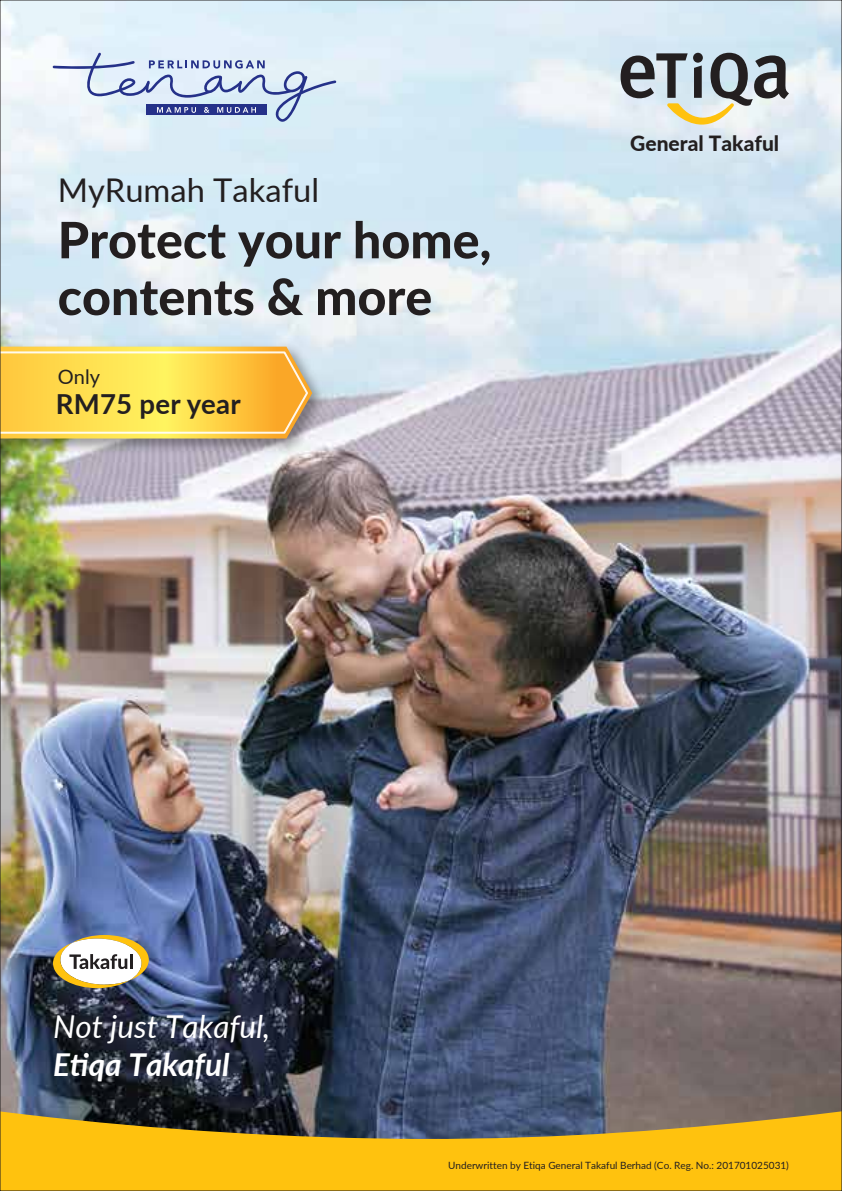
<style>
.page{position:relative;width:842px;height:1191px;background:#fff}
.page>*{position:absolute;margin:0;border:0;box-sizing:border-box;transform-origin:0 0}
.t1{font:800 50.2px/56.8px "Lato";color:#231f20}
.t2{font:32.6px "Lato";color:#231f20}
.t3{font:italic 31.4px "Lato";color:#fff}
.t4{font:italic 700 31.4px "Lato";color:#fff}
.t5{font:700 27.6px "Lato";letter-spacing:.01em;color:#231f20}
.t6{font:800 21px "Lato";color:#231f20}
.t7{font:20px "Lato";color:#231f20}
.t8{font:10px "Lato";color:#231f20}
</style>
<div class="page">
<img style="left:2px;top:2px;width:838px;height:1104px">
<img style="left:53px;top:935px;width:96px;height:53px">
<img style="left:2px;top:339px;width:330px;height:119px">
<svg style="left:2px;top:346px;width:310px;height:92px;background:#fad555"></svg>
<svg style="left:2px;top:1106px;width:838px;height:83px;background:#caa023"></svg>
<svg style="left:53px;top:53px;width:283px;height:69px;background:#c3d0e6"></svg>
<svg style="left:620px;top:53px;width:169px;height:72px;background:#a9afad"></svg>
<div style="left:693px;top:53px;width:10px;height:10px;background:#231f20;border-radius:50%"></div>
<h2 class="t2" style="left:58px;top:166px;width:263px">MyRumah Takaful</h2>
<h1 class="t1" style="left:58px;top:209px;width:435px">Protect your home, contents &amp; more</h1>
<h3 class="t7" style="left:58px;top:362px;width:44px">Only</h3>
<h3 class="t5" style="left:56px;top:384px;width:187px">RM75 per year</h3>
<h3 class="t6" style="left:630px;top:128px;width:150px">General Takaful</h3>
<h3 class="t3" style="left:53px;top:1004px;width:219px">Not just Takaful,</h3>
<h3 class="t4" style="left:53px;top:1041px;width:178px">Etiqa Takaful</h3>
<p class="t8" style="left:448px;top:1158px;width:342px">Underwritten by Etiqa General Takaful Berhad (Co. Reg. No.: 201701025031)</p>
</div>
